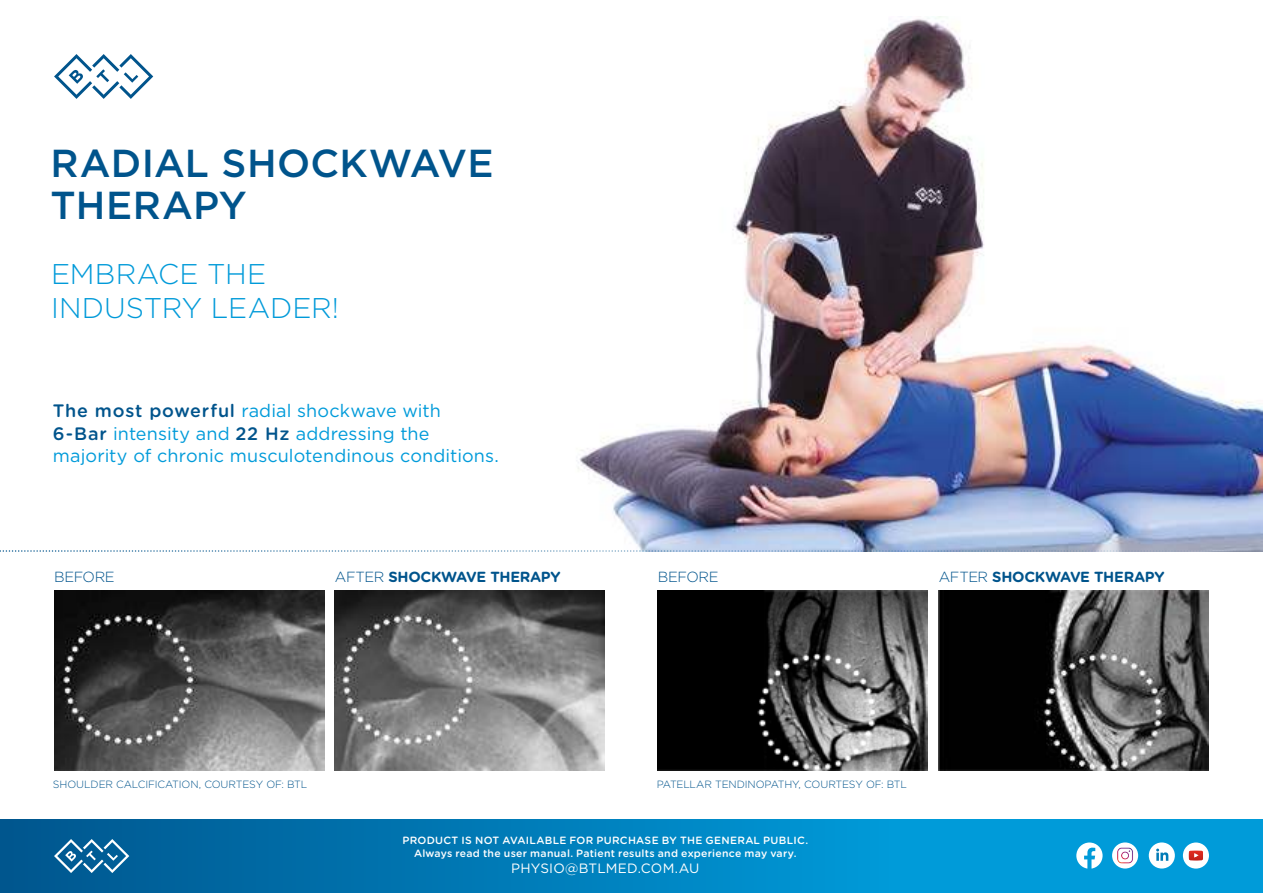
<style>
.page{position:relative;width:1263px;height:893px;background:#fff}
.page>*{position:absolute;margin:0;border:0;box-sizing:border-box;transform-origin:0 0}
.t1{font:500 39px/41.5px "Gotham";letter-spacing:.005em;color:#00548c}
.t2{font:300 28.5px/34.2px "Gotham";color:#009ad9}
.t3{font:18px/22.5px "Gotham";letter-spacing:.005em;color:#009bda}
.t4{font:700 14.7px "Gotham Rounded";letter-spacing:-.02em;color:#00548c}
.t5{font:300 14.7px "Gotham";letter-spacing:-.025em;color:#00548c}
.t6{font:13.5px "Gotham";letter-spacing:.01em;color:#fff}
.t7{font:500 10.5px/12.6px "Gotham Rounded";letter-spacing:.025em;color:#fff;text-align:center}
.t8{font:300 10.5px "Gotham";letter-spacing:-.02em;color:#00548c}
.s1{font-family:"Gotham Rounded";font-weight:500;color:#00548c}
.s2{font-family:"Gotham";font-weight:300}
</style>
<div class="page">
<img style="left:578px;top:16px;width:685px;height:534px">
<svg style="left:0;top:550px;width:1263px;height:2px"></svg>
<img style="left:0;top:819px;width:1263px;height:74px">
<div style="left:1149px;top:842px;width:26px;height:26px;background:#fff;border-radius:50%"></div>
<svg style="left:1156px;top:849px;width:12px;height:12px"></svg>
<div style="left:1183px;top:842px;width:26px;height:27px;background:#fff;border-radius:50%"></div>
<img style="left:1188px;top:850px;width:15px;height:11px">
<div style="left:1112px;top:842px;width:26px;height:26px;background:#fff;border-radius:50%"></div>
<img style="left:1117px;top:847px;width:16px;height:16px">
<svg style="left:1121px;top:850px;width:9px;height:10px"></svg>
<svg style="left:1076px;top:842px;width:26px;height:27px"></svg>
<img style="left:54px;top:591px;width:270px;height:180px">
<img style="left:335px;top:591px;width:270px;height:180px">
<img style="left:658px;top:591px;width:270px;height:180px">
<img style="left:939px;top:591px;width:270px;height:180px">
<svg style="left:54px;top:54px;width:99px;height:45px"></svg>
<svg style="left:54px;top:839px;width:75px;height:34px;background:#367eab"></svg>
<h1 class="t1" style="left:51px;top:145px;width:444px">RADIAL SHOCKWAVE<br>THERAPY</h1>
<h2 class="t2" style="left:51px;top:258px;width:289px">EMBRACE THE<br>INDUSTRY LEADER!</h2>
<p class="t3" style="left:53px;top:401px;width:448px"><span class="s1">The most powerful</span> radial shockwave with<br><span class="s1">6-Bar</span> intensity and <span class="s1">22 Hz</span> addressing the majority of chronic musculotendinous conditions.</p>
<p class="t5" style="left:54px;top:570px;width:62px">BEFORE</p>
<p class="t4" style="left:335px;top:570px;width:227px"><span class="s2">AFTER</span> SHOCKWAVE THERAPY</p>
<p class="t8" style="left:53px;top:779px;width:256px">SHOULDER CALCIFICATION, COURTESY OF: BTL</p>
<p class="t5" style="left:658px;top:570px;width:62px">BEFORE</p>
<p class="t4" style="left:939px;top:570px;width:227px"><span class="s2">AFTER</span> SHOCKWAVE THERAPY</p>
<p class="t8" style="left:657px;top:779px;width:252px">PATELLAR TENDINOPATHY, COURTESY OF: BTL</p>
<p class="t7" style="left:402px;top:835px;width:407px">PRODUCT IS NOT AVAILABLE FOR PURCHASE BY THE GENERAL PUBLIC.<br>Always read the user manual. Patient results and experience may vary.</p>
<p class="t6" style="left:511px;top:862px;width:190px">PHYSIO@BTLMED.COM.AU</p>
</div>
